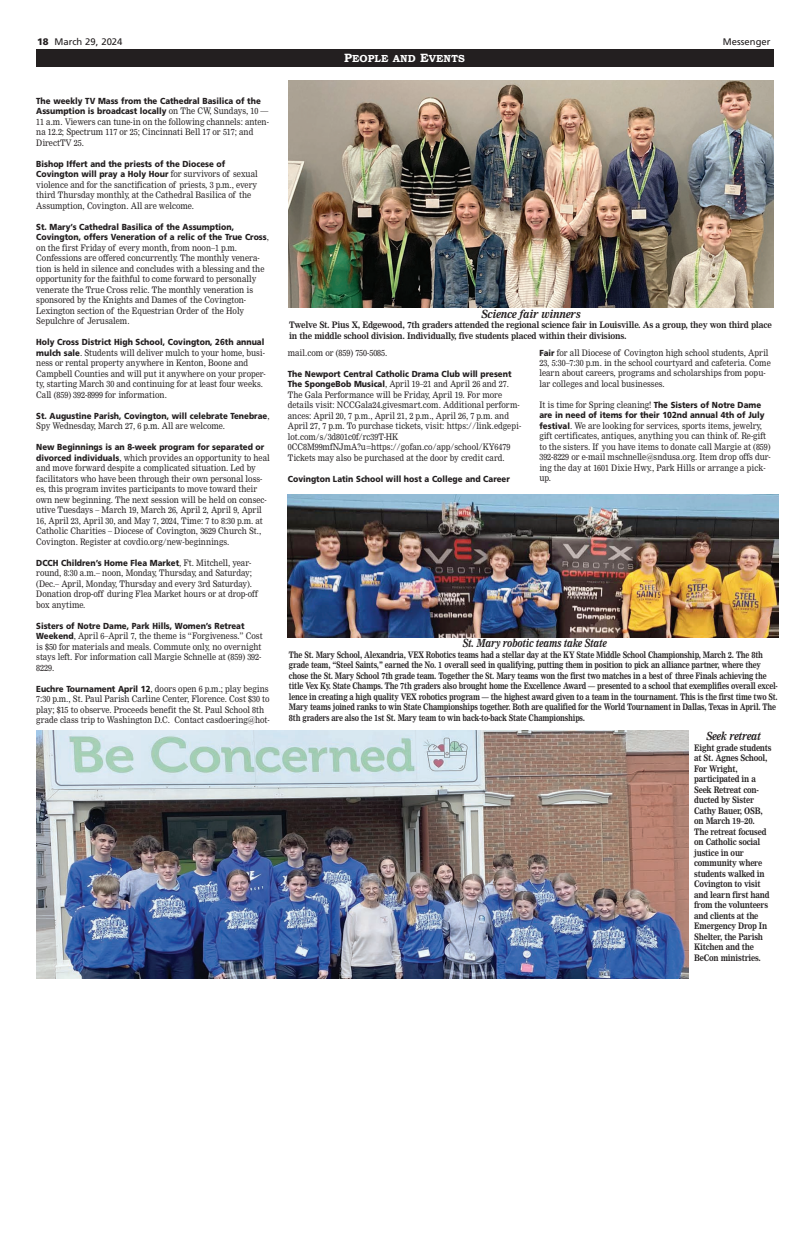
<style>
.page{position:relative;width:810px;height:1242px;background:#fff}
.page>*{position:absolute;margin:0;border:0;box-sizing:border-box;transform-origin:0 0}
.t1{font:italic 700 11px "Nimrod";letter-spacing:-.03em;color:#231f20;scale:.8 1}
.t2{font:italic 700 11px "Nimrod";letter-spacing:-.03em;color:#231f20;scale:.9 1}
.t3{font:italic 700 11px "Nimrod";letter-spacing:-.03em;color:#231f20;scale:.85 1}
.t4{font:700 10.2px "Bookman Old Style";color:#fff}
.t5{font:9.5px "Frutiger";color:#231f20}
.t6{font:8.8px/10.5px "Nimrod";color:#231f20;scale:.9 1}
.t7{font:700 8.8px/10.5px "Nimrod";letter-spacing:-.03em;color:#231f20;scale:.8 1}
.t8{font:700 8.8px/10.5px "Nimrod";letter-spacing:-.03em;color:#231f20;scale:.85 1}
.t9{font:700 8.8px/10.5px "Nimrod";letter-spacing:-.03em;color:#231f20;scale:.9 1}
.t10{font:900 8.8px/10.5px "Frutiger";color:#231f20;scale:.9 1}
.s1{font-weight:900}
.s2{font-size:12px}
.s3{font-family:"Frutiger";font-weight:900}
.s4{font-family:"Nimrod";font-weight:400}
</style>
<div class="page">
<div style="left:36px;top:49px;width:738px;height:18px;background:#231f20"></div>
<img style="left:288px;top:81px;width:486px;height:227px">
<img style="left:36px;top:731px;width:653px;height:248px">
<img style="left:288px;top:495px;width:490px;height:143px">
<p class="t5" style="left:37px;top:37px;width:87px"><span class="s1">18</span> March 29, 2024</p>
<p class="t5" style="left:723px;top:37px;width:49px">Messenger</p>
<p class="t4" style="left:344px;top:52px;width:122px"><span class="s2">P</span>EOPLE AND <span class="s2">E</span>VENTS</p>
<p class="t6" style="left:36px;top:96px;width:260px"><span class="s3">The weekly TV Mass from the Cathedral Basilica of the Assumption is broadcast locally</span> on The CW, Sundays, 10 — 11 a.m. Viewers can tune-in on the following channels: anten&shy;na 12.2; Spectrum 117 or 25; Cincinnati Bell 17 or 517; and DirectTV 25.</p>
<p class="t6" style="left:36px;top:159px;width:248px"><span class="s3">Bishop Iffert and the priests of the Diocese of Covington will pray a Holy Hour</span> for survivors of sexual violence and for the sanctification of priests, 3 p.m., every third Thursday monthly, at the Cathedral Basilica of the Assumption, Covington. All are welcome.</p>
<p class="t6" style="left:36px;top:222px;width:260px"><span class="s3">St. Mary’s Cathedral Basilica of the Assumption, Covington, offers Veneration of a relic of the True Cross</span>, on the first Friday of every month, from noon–1 p.m.<br>Confessions are offered concurrently. The monthly venera&shy;tion is held in silence and concludes with a blessing and the opportunity for the faithful to come forward to personally venerate the True Cross relic. The monthly veneration is sponsored by the Knights and Dames of the Covington-Lexington section of the Equestrian Order of the Holy Sepulchre of Jerusalem.</p>
<p class="t6" style="left:36px;top:337px;width:256px"><span class="s3">Holy Cross District High School, Covington, 26th annual mulch sale</span>. Students will deliver mulch to your home, busi&shy;ness or rental property anywhere in Kenton, Boone and Campbell Counties and will put it anywhere on your proper&shy;ty, starting March 30 and continuing for at least four weeks.<br>Call (859) 392-8999 for information.</p>
<p class="t10" style="left:36px;top:411px;width:261px">St. Augustine Parish, Covington, will celebrate Tenebrae<span class="s4">,<br>Spy Wednesday, March 27, 6 p.m. All are welcome.</span></p>
<p class="t6" style="left:36px;top:442px;width:261px"><span class="s3">New Beginnings is an 8-week program for separated or divorced individuals</span>, which provides an opportunity to heal and move forward despite a complicated situation. Led by facilitators who have been through their own personal loss&shy;es, this program invites participants to move toward their own new beginning. The next session will be held on consec&shy;utive Tuesdays – March 19, March 26, April 2, April 9, April 16, April 23, April 30, and May 7, 2024, Time: 7 to 8:30 p.m. at Catholic Charities – Diocese of Covington, 3629 Church St., Covington. Register at covdio.org/new-beginnings.</p>
<p class="t6" style="left:36px;top:558px;width:248px"><span class="s3">DCCH Children’s Home Flea Market</span>, Ft. Mitchell, year&shy;round, 8:30 a.m.– noon, Monday, Thursday, and Saturday; (Dec.– April, Monday, Thursday and every 3rd Saturday).<br>Donation drop-off during Flea Market hours or at drop-off box anytime.</p>
<p class="t6" style="left:36px;top:621px;width:253px"><span class="s3">Sisters of Notre Dame, Park Hills, Women’s Retreat Weekend</span>, April 6–April 7, the theme is “Forgiveness.” Cost is $50 for materials and meals. Commute only, no overnight stays left. For information call Margie Schnelle at (859) 392- 8229.</p>
<p class="t6" style="left:36px;top:684px;width:261px"><span class="s3">Euchre Tournament April 12</span>, doors open 6 p.m.; play begins 7:30 p.m., St. Paul Parish Carline Center, Florence. Cost $30 to play; $15 to observe. Proceeds benefit the St. Paul School 8th grade class trip to Washington D.C. Contact casdoering@hot-</p>
<p class="t2" style="left:481px;top:310px;width:112px">Science fair winners</p>
<p class="t9" style="left:289px;top:321px;width:538px">Twelve St. Pius X, Edgewood, 7th graders attended the regional science fair in Louisville. As a group, they won third place in the middle school division. Individually, five students placed within their divisions.</p>
<p class="t6" style="left:288px;top:348px;width:112px">mail.com or (859) 750-5085.</p>
<p class="t6" style="left:288px;top:369px;width:261px"><span class="s3">The Newport Central Catholic Drama Club will present The SpongeBob Musical</span>, April 19–21 and April 26 and 27.<br>The Gala Performance will be Friday, April 19. For more details visit: NCCGala24.givesmart.com. Additional perform&shy;ances: April 20, 7 p.m., April 21, 2 p.m., April 26, 7 p.m. and April 27, 7 p.m. To purchase tickets, visit: https://link.edgepi&shy;lot.com/s/3d801c0f/rc39T-HK 0CC8M99mfNJmA?u=https://gofan.co/app/school/KY6479<br>Tickets may also be purchased at the door by credit card.</p>
<p class="t10" style="left:288px;top:474px;width:248px">Covington Latin School will host a College and Career</p>
<p class="t6" style="left:539px;top:348px;width:259px"><span class="s3">Fair</span> for all Diocese of Covington high school students, April 23, 5:30–7:30 p.m. in the school courtyard and cafeteria. Come learn about careers, programs and scholarships from popu&shy;lar colleges and local businesses.</p>
<p class="t6" style="left:539px;top:400px;width:258px">It is time for Spring cleaning! <span class="s3">The Sisters of Notre Dame are in need of items for their 102nd annual 4th of July festival</span>. We are looking for services, sports items, jewelry, gift certificates, antiques, anything you can think of. Re-gift to the sisters. If you have items to donate call Margie at (859)<br>392-8229 or e-mail mschnelle@sndusa.org. Item drop offs dur&shy;ing the day at 1601 Dixie Hwy., Park Hills or arrange a pick&shy;up.</p>
<p class="t1" style="left:463px;top:639px;width:182px">St. Mary robotic teams take State</p>
<p class="t7" style="left:289px;top:650px;width:613px">The St. Mary School, Alexandria, VEX Robotics teams had a stellar day at the KY State Middle School Championship, March 2. The 8th grade team, “Steel Saints,” earned the No. 1 overall seed in qualifying, putting them in position to pick an alliance partner, where they chose the St. Mary School 7th grade team. Together the St. Mary teams won the first two matches in a best of three Finals achieving the title Vex Ky. State Champs. The 7th graders also brought home the Excellence Award — presented to a school that exemplifies overall excel&shy;lence in creating a high quality VEX robotics program — the highest award given to a team in the tournament. This is the first time two St.<br>Mary teams joined ranks to win State Championships together. Both are qualified for the World Tournament in Dallas, Texas in April. The 8th graders are also the 1st St. Mary team to win back-to-back State Championships.</p>
<p class="t3" style="left:706px;top:732px;width:66px">Seek retreat</p>
<p class="t8" style="left:694px;top:743px;width:93px">Eight grade students at St. Agnes School,<br>For Wright, participated in a<br>Seek Retreat con&shy;ducted by Sister<br>Cathy Bauer, OSB, on March 19–20.<br>The retreat focused on Catholic social justice in our community where students walked in<br>Covington to visit and learn first hand from the volunteers and clients at the<br>Emergency Drop In<br>Shelter, the Parish<br>Kitchen and the<br>BeCon ministries.</p>
</div>
